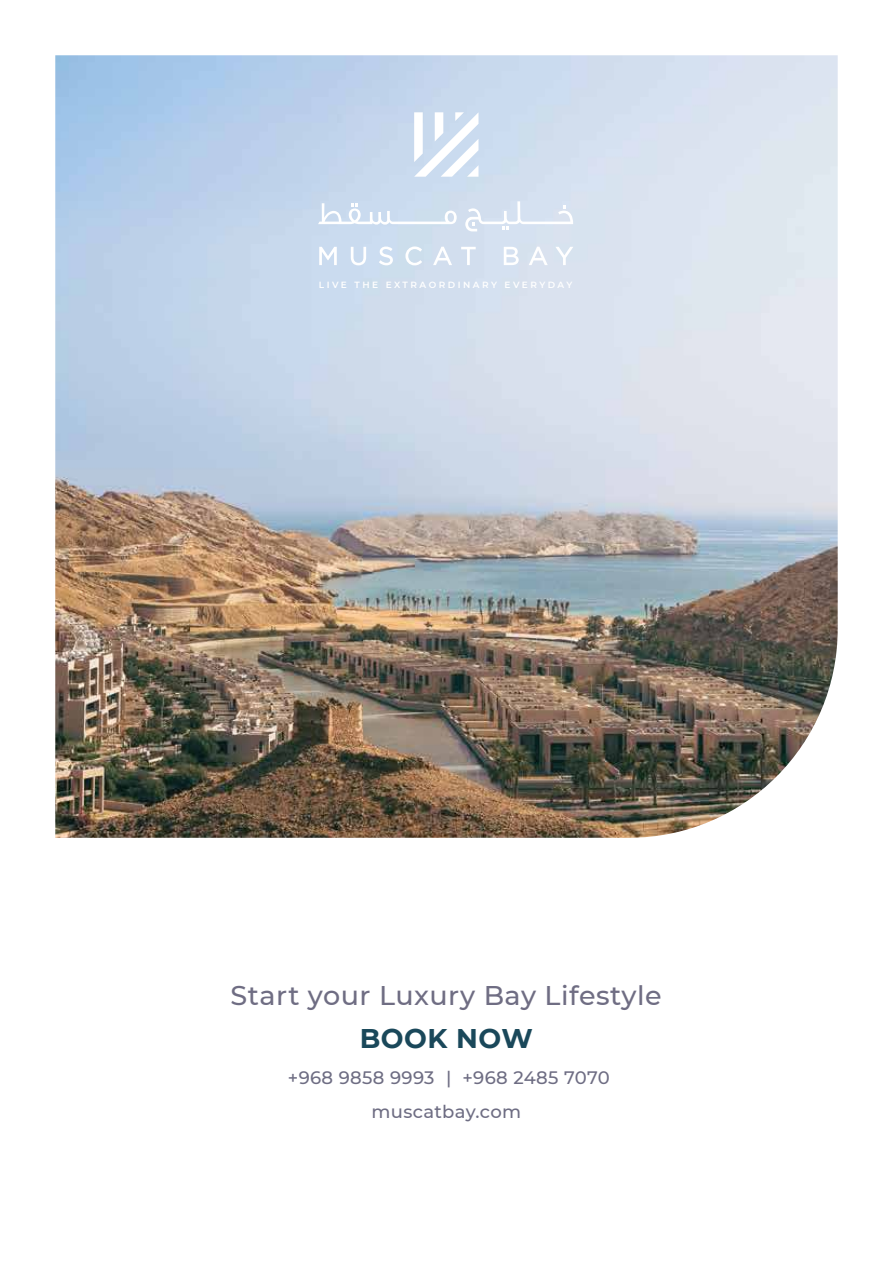
<style>
.page{position:relative;width:893px;height:1263px;background:#fff}
.page>*{position:absolute;margin:0;border:0;box-sizing:border-box;transform-origin:0 0}
.t1{font:500 27px "Montserrat";letter-spacing:.02em;color:#6f6d83}
.t2{font:700 27px "Montserrat";letter-spacing:.02em;color:#1a485a}
.t3{font:500 18px "Montserrat";letter-spacing:.02em;color:#6e6d83}
.t4{font:600 9px "Montserrat";letter-spacing:.275em;color:#fff}
</style>
<div class="page">
<img style="left:55px;top:55px;width:783px;height:783px">
<svg style="left:414px;top:112px;width:64px;height:65px"></svg>
<svg style="left:319px;top:247px;width:18px;height:18px"></svg>
<svg style="left:351px;top:247px;width:15px;height:18px"></svg>
<svg style="left:379px;top:247px;width:14px;height:18px"></svg>
<svg style="left:405px;top:246px;width:17px;height:19px"></svg>
<svg style="left:433px;top:247px;width:19px;height:18px"></svg>
<svg style="left:461px;top:247px;width:15px;height:18px"></svg>
<svg style="left:504px;top:247px;width:15px;height:18px"></svg>
<svg style="left:529px;top:247px;width:19px;height:18px"></svg>
<svg style="left:555px;top:247px;width:18px;height:18px"></svg>
<svg style="left:318px;top:203px;width:139px;height:22px"></svg>
<svg style="left:465px;top:201px;width:108px;height:30px;background:#dbe5f2"></svg>
<p class="t4" style="left:319px;top:278px;width:255px">LIVE THE EXTRAORDINARY EVERYDAY</p>
<h1 class="t1" style="left:231px;top:977px;width:433px">Start your Luxury Bay Lifestyle</h1>
<h1 class="t2" style="left:360px;top:1019px;width:175px">BOOK NOW</h1>
<p class="t3" style="left:288px;top:1065px;width:324px">+968 9858 9993 | +968 2485 7070</p>
<p class="t3" style="left:371px;top:1099px;width:151px">muscatbay.com</p>
</div>
